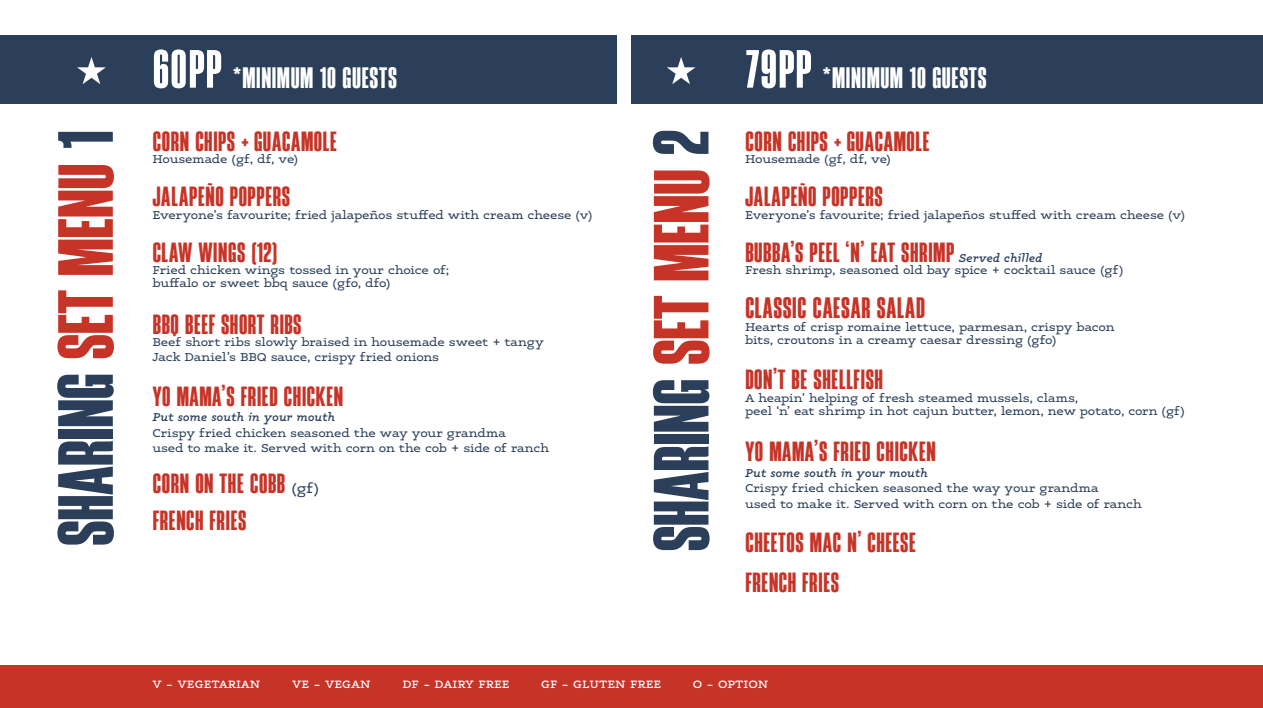
<style>
.page{position:relative;width:1263px;height:708px;background:#fff}
.page>*{position:absolute;margin:0;border:0;box-sizing:border-box;transform-origin:0 0}
.t1{font:94.35px "Aeternus Heavy Nano";letter-spacing:-.03em;color:#2b3f5a}
.t2{font:31.95px "Aeternus Heavy Nano";letter-spacing:-.005em;color:#fff}
.t3{font:31.95px "Aeternus Heavy Nano";color:#c63428}
.t4{font:30px/36.8px "Aeternus Heavy Nano";color:#c63428}
.t5{font:12.75px/12.8px "Maxular";letter-spacing:-.02em;color:#2b3f5a}
.t6{font:italic 500 12.75px "Maxular";letter-spacing:-.025em;color:#2b3f5a}
.t7{font:500 12px "Maxular";color:#fff}
.s1{color:#c63428}
.s2{font-size:58.05px}
.s3{font-family:"Maxular";font-size:15.3px;color:#2b3f5a}
</style>
<div class="page">
<div style="left:0;top:35px;width:616px;height:69px;background:#2b3f5a"></div>
<svg style="left:77px;top:57px;width:29px;height:27px"></svg>
<div style="left:631px;top:35px;width:632px;height:69px;background:#2b3f5a"></div>
<svg style="left:667px;top:57px;width:28px;height:27px"></svg>
<div style="left:0;top:665px;width:1263px;height:43px;background:#c63428"></div>
<h1 class="t1" style="left:25px;top:547px;width:420px;rotate:-90deg">SHARING <span class="s1">SET MENU</span> 1</h1>
<h2 class="t2" style="left:152px;top:58px;width:246px"><span class="s2">60PP</span> *MINIMUM 10 GUESTS</h2>
<h2 class="t2" style="left:746px;top:58px;width:243px"><span class="s2">79PP</span> *MINIMUM 10 GUESTS</h2>
<h3 class="t4" style="left:152px;top:122px;width:187px">CORN CHIPS + GUACAMOLE</h3>
<p class="t5" style="left:152px;top:152px;width:147px">Housemade (gf, df, ve)</p>
<h3 class="t4" style="left:152px;top:177px;width:139px">JALAPEÑO POPPERS</h3>
<p class="t5" style="left:152px;top:207px;width:442px">Everyone’s favourite; fried jalapeños stuffed with cream cheese (v)</p>
<h3 class="t4" style="left:152px;top:233px;width:127px">CLAW WINGS (12)</h3>
<p class="t5" style="left:152px;top:263px;width:298px">Fried chicken wings tossed in your choice of; buffalo or sweet bbq sauce (gfo, dfo)</p>
<h3 class="t4" style="left:152px;top:305px;width:151px">BBQ BEEF SHORT RIBS</h3>
<p class="t5" style="left:152px;top:334px;width:393px;line-height:14.5px">Beef short ribs slowly braised in housemade sweet + tangy<br>Jack Daniel’s BBQ sauce, crispy fried onions</p>
<h3 class="t4" style="left:152px;top:377px;width:193px">YO MAMA’S FRIED CHICKEN</h3>
<p class="t6" style="left:152px;top:407px;width:184px">Put some south in your mouth</p>
<p class="t5" style="left:152px;top:424px;width:398px;line-height:15.6px">Crispy fried chicken seasoned the way your grandma<br>used to make it. Served with corn on the cob + side of ranch</p>
<h3 class="t4" style="left:152px;top:465px;width:168px">CORN ON THE COBB <span class="s3">(gf)<br></span>FRENCH FRIES</h3>
<h1 class="t1" style="left:621px;top:553px;width:425px;rotate:-90deg">SHARING <span class="s1">SET MENU</span> 2</h1>
<h3 class="t4" style="left:745px;top:122px;width:187px">CORN CHIPS + GUACAMOLE</h3>
<p class="t5" style="left:745px;top:152px;width:147px">Housemade (gf, df, ve)</p>
<h3 class="t4" style="left:745px;top:177px;width:139px">JALAPEÑO POPPERS</h3>
<p class="t5" style="left:745px;top:207px;width:442px">Everyone’s favourite; fried jalapeños stuffed with cream cheese (v)</p>
<h3 class="t4" style="left:745px;top:233px;width:211px">BUBBA’S PEEL ‘N’ EAT SHRIMP</h3>
<p class="t6" style="left:959px;top:247px;width:85px">Served chilled</p>
<p class="t5" style="left:745px;top:263px;width:380px">Fresh shrimp, seasoned old bay spice + cocktail sauce (gf)</p>
<h2 class="t3" style="left:745px;top:288px;width:182px">CLASSIC CAESAR SALAD</h2>
<p class="t5" style="left:745px;top:319px;width:371px">Hearts of crisp romaine lettuce, parmesan, crispy bacon bits, croutons in a creamy caesar dressing (gfo)</p>
<h3 class="t4" style="left:745px;top:360px;width:140px">DON’T BE SHELLFISH</h3>
<p class="t5" style="left:745px;top:390px;width:441px">A heapin’ helping of fresh steamed mussels, clams,<br>peel ‘n’ eat shrimp in hot cajun butter, lemon, new potato, corn (gf)</p>
<h3 class="t4" style="left:745px;top:432px;width:193px">YO MAMA’S FRIED CHICKEN</h3>
<p class="t6" style="left:745px;top:462px;width:184px">Put some south in your mouth</p>
<p class="t5" style="left:745px;top:479px;width:398px;line-height:15.6px">Crispy fried chicken seasoned the way your grandma<br>used to make it. Served with corn on the cob + side of ranch</p>
<h3 class="t4" style="left:745px;top:521px;width:173px;line-height:40.3px">CHEETOS MAC N’ CHEESE<br>FRENCH FRIES</h3>
<p class="t7" style="left:152px;top:674px;width:110px">V - VEGETARIAN</p>
<p class="t7" style="left:292px;top:674px;width:80px">VE - VEGAN</p>
<p class="t7" style="left:402px;top:674px;width:108px">DF - DAIRY FREE</p>
<p class="t7" style="left:541px;top:674px;width:121px">GF - GLUTEN FREE</p>
<p class="t7" style="left:693px;top:674px;width:77px">O - OPTION</p>
</div>
